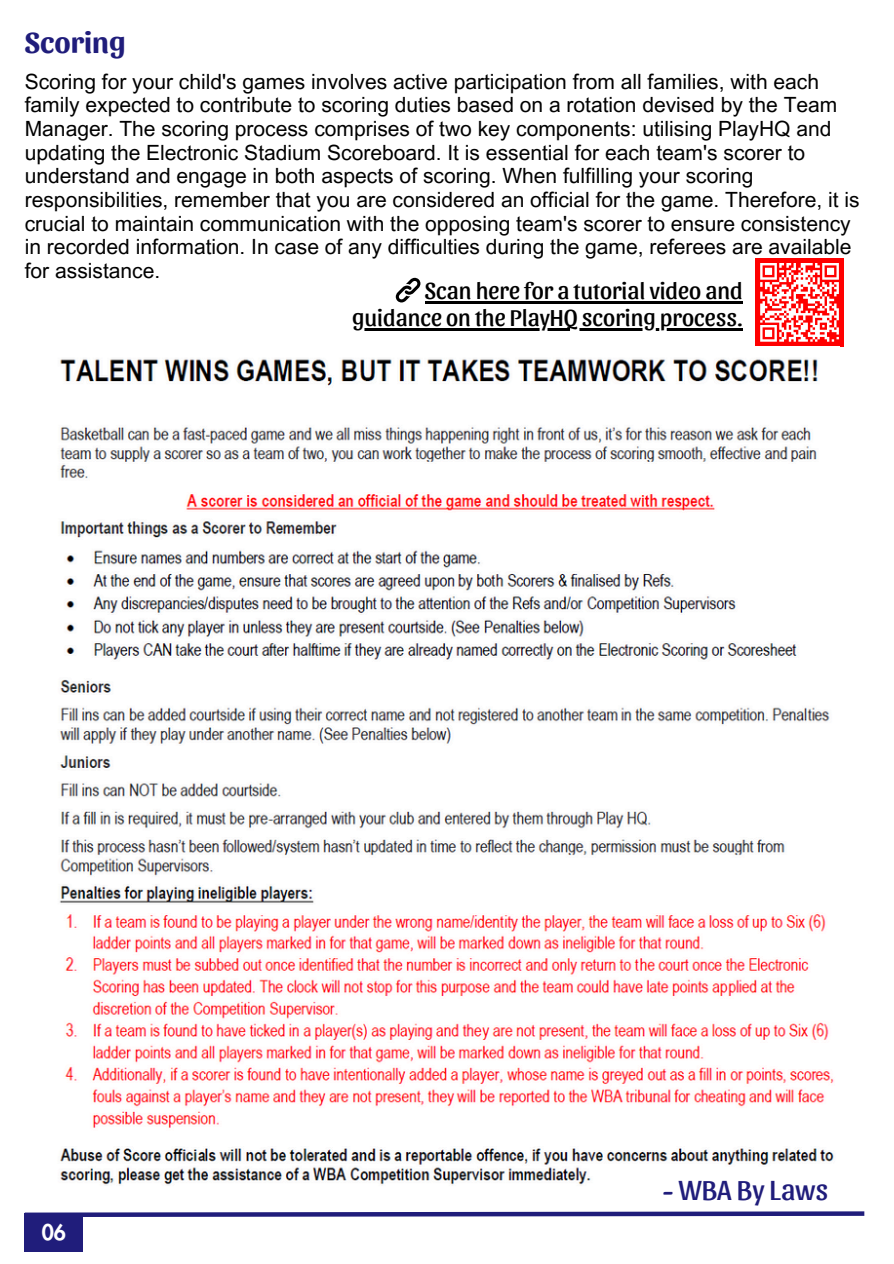
<style>
.page{position:relative;width:894px;height:1264px;background:#fff}
.page>*{position:absolute;margin:0;border:0;box-sizing:border-box;transform-origin:0 0}
.t1{font:700 30px "Sansita";color:#201d7b}
.t2{font:28.8px "Sansita";color:#201d7b}
.t3{font:24px "Sansita";color:#000}
.t4{font:21px/23.7px "Arial MT Pro";color:#000}
.t5{font:800 21px "Futura LT Pro";color:#fff}
.s1{font-weight:700}
</style>
<div class="page">
<svg style="left:24px;top:1211px;width:841px;height:8px"></svg>
<div style="left:25px;top:1213px;width:58px;height:38px;background:#201d7b"></div>
<div style="left:755px;top:258px;width:88px;height:88px;background:#f00"></div>
<svg style="left:760px;top:263px;width:79px;height:79px"></svg>
<hr style="left:425px;top:301px;width:317px;height:2px;background:#000">
<hr style="left:352px;top:328px;width:390px;height:2px;background:#000">
<img style="left:59px;top:359px;width:775px;height:826px">
<svg style="left:395px;top:278px;width:25px;height:24px"></svg>
<p class="t1" style="left:25px;top:23px;width:102px">Scoring</p>
<h1 class="t4" style="left:25px;top:72px;width:836px">Scoring for your child's games involves active participation from all families, with each family expected to contribute to scoring duties based on a rotation devised by the Team Manager. The scoring process comprises of two key components: utilising PlayHQ and updating the Electronic Stadium Scoreboard. It is essential for each team's scorer to understand and engage in both aspects of scoring. When fulfilling your scoring responsibilities, remember that you are considered an official for the game. Therefore, it is crucial to maintain communication with the opposing team's scorer to ensure consistency in recorded information. In case of any difficulties during the game, referees are available for assistance.</h1>
<h3 class="t3" style="left:425px;top:274px;width:319px">Scan here for a tutorial video and</h3>
<p class="t3" style="left:352px;top:301px;width:392px">guidance on the PlayHQ scoring process.</p>
<p class="t5" style="left:42px;top:1222px;width:26px">06</p>
<p class="t2" style="left:662px;top:1170px;width:167px"><span class="s1">-</span> WBA By Laws</p>
</div>
